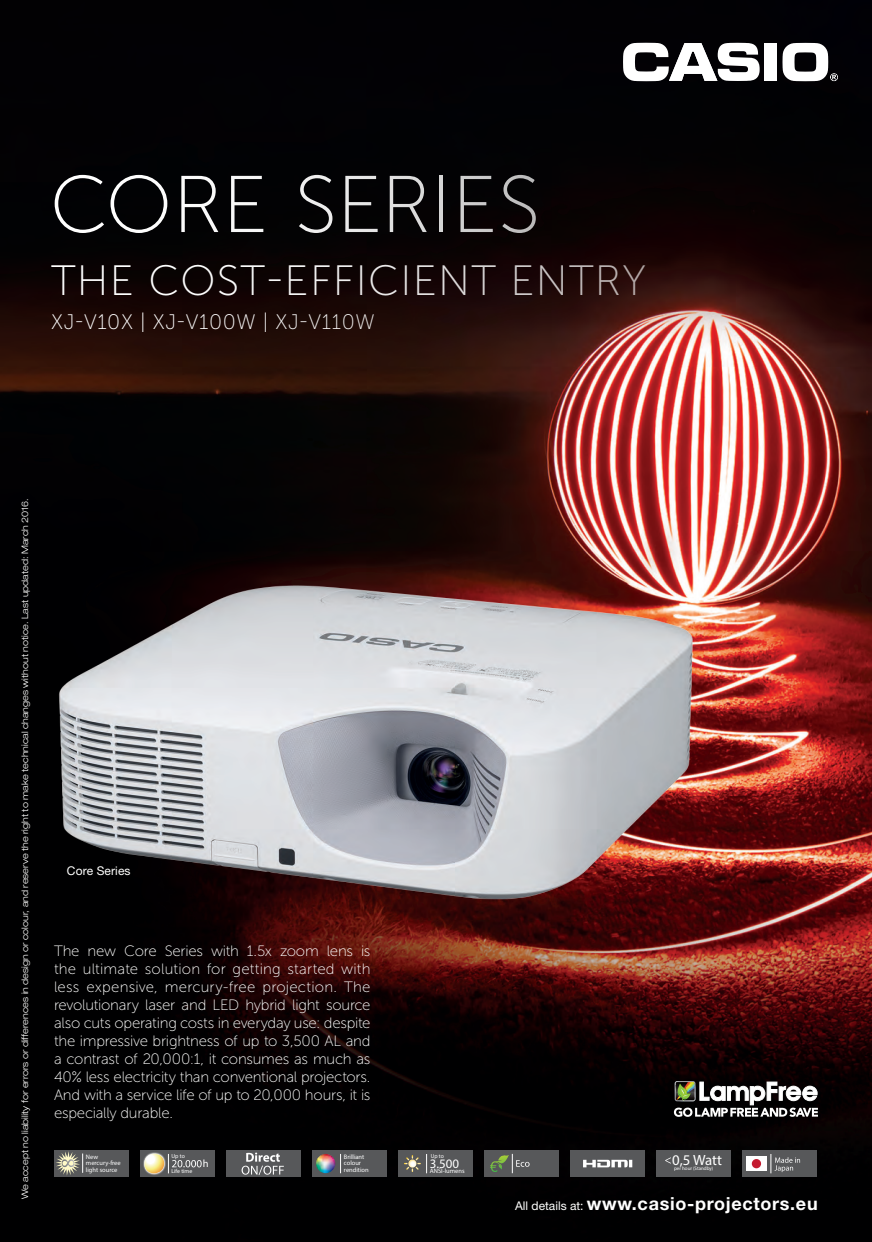
<style>
.page{position:relative;width:872px;height:1242px;background:#fff}
.page>*{position:absolute;margin:0;border:0;box-sizing:border-box;transform-origin:0 0}
.t1{font:80.25px "Museo Sans 100";color:#fff}
.t2{font:42.45px "Museo Sans 100";letter-spacing:.03em;color:#fff}
.t3{font:21px "Museo Sans 100";letter-spacing:.03em;color:#fff}
.t4{font:700 18px "Helvetica Neue";letter-spacing:.04em;color:#fff}
.t5{font:15px/18px "Museo Sans 100";letter-spacing:-.015em;color:#fff;text-align:justify}
.t6{font:14.85px "Myriad Pro";color:#fff}
.t7{font:12.9px "Myriad Pro";color:#fff}
.t8{font:12px "Helvetica Neue";letter-spacing:.01em;color:#fff}
.t9{font:10.5px "Myriad Pro";color:#fff}
.t10{font:300 expanded 9px "Helvetica Neue";color:#fff}
.t11{font:6.45px/6.4px "Myriad Pro";letter-spacing:-.005em;color:#fff}
.t12{font:5.85px "Myriad Pro";color:#fff}
.t13{font:5.1px "Myriad Pro";color:#fff}
.s1{font-weight:400;font-size:12px}
</style>
<div class="page">
<img style="left:0;top:0;width:872px;height:1242px">
<div style="left:764px;top:43px;width:12px;height:38px;background:#fff"></div>
<svg style="left:623px;top:43px;width:136px;height:38px"></svg>
<svg style="left:782px;top:43px;width:56px;height:38px"></svg>
<img style="left:30px;top:546px;width:693px;height:381px">
<svg style="left:674px;top:1081px;width:144px;height:35px"></svg>
<div style="left:570px;top:1150px;width:74px;height:27px;background:#57585a"></div>
<svg style="left:583px;top:1159px;width:49px;height:8px"></svg>
<div style="left:226px;top:1150px;width:74px;height:27px;background:#57585a"></div>
<svg style="left:241px;top:1152px;width:43px;height:23px"></svg>
<div style="left:656px;top:1150px;width:74px;height:27px;background:#57585a"></div>
<svg style="left:665px;top:1157px;width:6px;height:6px"></svg>
<div style="left:398px;top:1150px;width:74px;height:27px;background:#57585a"></div>
<svg style="left:404px;top:1154px;width:23px;height:19px"></svg>
<div style="left:54px;top:1150px;width:74px;height:27px;background:#57585a"></div>
<svg style="left:56px;top:1151px;width:27px;height:24px"></svg>
<div style="left:742px;top:1150px;width:74px;height:27px;background:#57585a"></div>
<svg style="left:770px;top:1154px;width:30px;height:19px"></svg>
<div style="left:746px;top:1156px;width:21px;height:14px;background:#fff"></div>
<div style="left:752px;top:1159px;width:9px;height:9px;background:#c41a30;border-radius:50%"></div>
<div style="left:484px;top:1150px;width:74px;height:27px;background:#57585a"></div>
<svg style="left:490px;top:1154px;width:39px;height:19px"></svg>
<div style="left:140px;top:1150px;width:74px;height:27px;background:#57585a"></div>
<img style="left:143px;top:1152px;width:15px;height:16px">
<svg style="left:144px;top:1153px;width:58px;height:22px"></svg>
<div style="left:312px;top:1150px;width:74px;height:27px;background:#57585a"></div>
<svg style="left:340px;top:1154px;width:1px;height:19px"></svg>
<img style="left:316px;top:1153px;width:19px;height:20px;border-radius:10px">
<h1 class="t1" style="left:50px;top:162px;width:492px">CORE SERIES</h1>
<h2 class="t2" style="left:51px;top:258px;width:596px">THE COST-EFFICIENT ENTRY</h2>
<h3 class="t3" style="left:51px;top:310px;width:325px">XJ-V10X | XJ-V100W | XJ-V110W</h3>
<p class="t10" style="left:20px;top:1199px;width:702px;rotate:-90deg">We accept no liability for errors or differences in design or colour, and reserve the right to make technical changes without notice. Last updated: March 2016.</p>
<p class="t8" style="left:67px;top:863px;width:65px">Core Series</p>
<p class="t5" style="left:54px;top:941px;width:318px">The new Core Series with 1.5x zoom lens is the ultimate solution for getting started with less expensive, mercury-free projection. The revolutionary laser and LED hybrid light source also cuts operating costs in everyday use: despite the impressive brightness of up to 3,500 AL and a contrast of 20,000:1, it consumes as much as 40% less electricity than conventional projectors.<br>And with a service life of up to 20,000 hours, it is especially durable.</p>
<p class="t12" style="left:171px;top:1152px;width:15px">Up to</p>
<p class="t11" style="left:86px;top:1153px;width:14px">New</p>
<p class="t12" style="left:431px;top:1152px;width:15px">Up to</p>
<p class="t11" style="left:86px;top:1160px;width:36px">mercury-free light source</p>
<p class="t12" style="left:171px;top:1167px;width:23px">Life time</p>
<p class="t9" style="left:203px;top:1157px;width:7px">h</p>
<p class="t11" style="left:344px;top:1153px;width:26px">Brilliant colour rendition</p>
<p class="t7" style="left:430px;top:1155px;width:31px">3.500</p>
<p class="t11" style="left:430px;top:1167px;width:36px">ANSI-lumens</p>
<p class="t6" style="left:672px;top:1150px;width:51px">0,5 Watt</p>
<p class="t13" style="left:674px;top:1165px;width:41px">per hour (Standby)</p>
<p class="t4" style="left:515px;top:1192px;width:304px"><span class="s1">All details at:</span> www.casio-projectors.eu</p>
</div>
